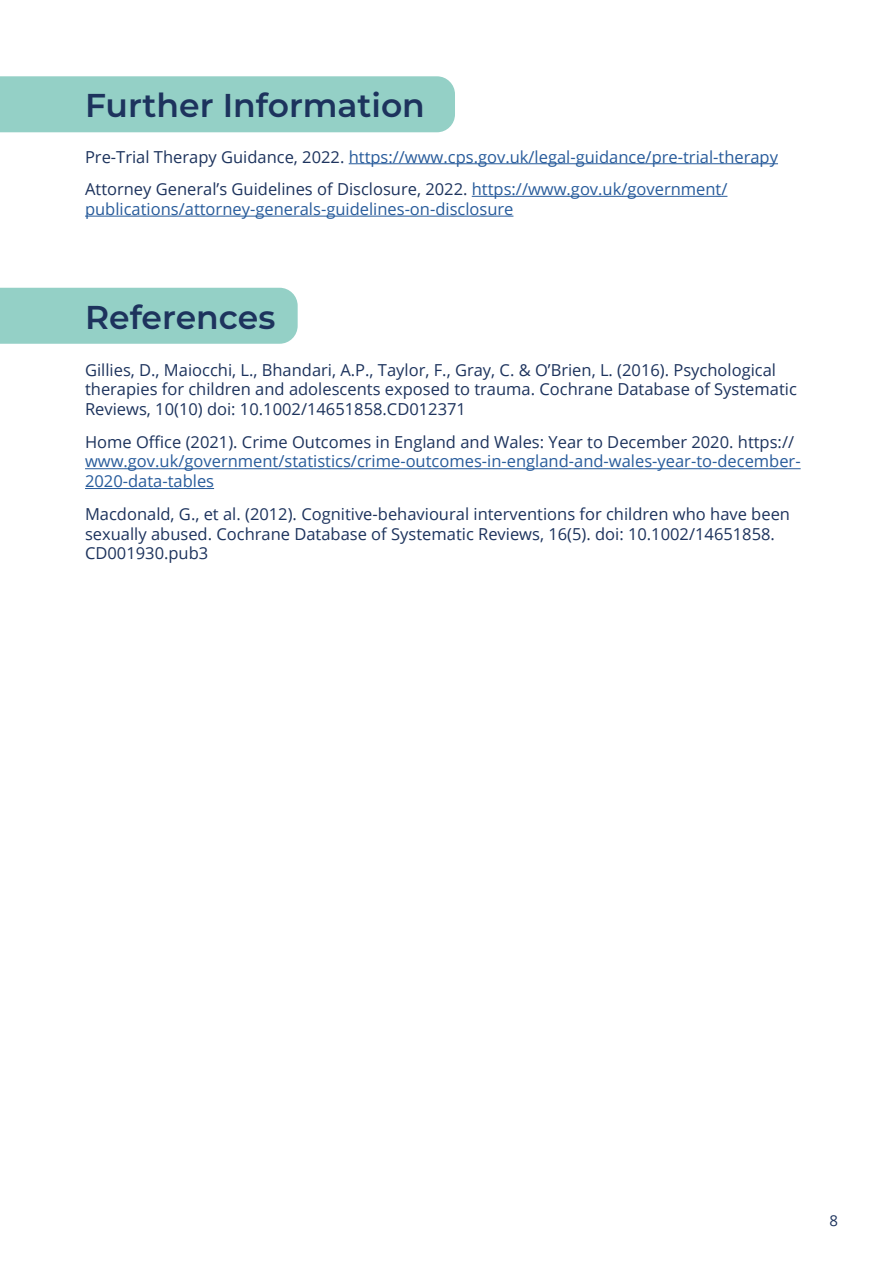
<style>
.page{position:relative;width:893px;height:1263px;background:#fff}
.page>*{position:absolute;margin:0;border:0;box-sizing:border-box;transform-origin:0 0}
.t1{font:600 33px "Montserrat";color:#1d335d}
.t2{font:16.5px/19.8px "Open Sans";color:#1d335d}
.t3{font:16.5px/32.5px "Open Sans";color:#275b9b}
.t4{font:15px "Open Sans";color:#1d335d}
.s1{color:#1d335d}
</style>
<div class="page">
<div style="left:0;top:76px;width:455px;height:56px;background:#94d0c6"></div>
<div style="left:0;top:288px;width:298px;height:56px;background:#94d0c6"></div>
<hr style="left:349px;top:163px;width:429px;height:1px;background:#275b9b">
<hr style="left:472px;top:196px;width:255px;height:1px;background:#275b9b">
<hr style="left:85px;top:216px;width:428px;height:1px;background:#275b9b">
<hr style="left:85px;top:468px;width:716px;height:1px;background:#275b9b">
<hr style="left:85px;top:488px;width:129px;height:1px;background:#275b9b">
<h1 class="t1" style="left:85px;top:82px;width:341px">Further Information</h1>
<p class="t3" style="left:85px;top:140px;width:694px"><span class="s1">Pre-Trial Therapy Guidance, 2022.</span> https://www.cps.gov.uk/legal-guidance/pre-trial-therapy<br><span class="s1">Attorney General’s Guidelines of Disclosure, 2022.</span> https://www.gov.uk/government/</p>
<p class="t3" style="left:85px;top:192px;width:430px">publications/attorney-generals-guidelines-on-disclosure</p>
<h1 class="t1" style="left:85px;top:294px;width:192px">References</h1>
<p class="t2" style="left:85px;top:359px;width:713px">Gillies, D., Maiocchi, L., Bhandari, A.P., Taylor, F., Gray, C. &amp; O’Brien, L. (2016). Psychological therapies for children and adolescents exposed to trauma. Cochrane Database of Systematic<br>Reviews, 10(10) doi: 10.1002/14651858.CD012371</p>
<p class="t2" style="left:85px;top:431px;width:711px">Home Office (2021). Crime Outcomes in England and Wales: Year to December 2020. https://</p>
<p class="t3" style="left:85px;top:451px;width:717px;line-height:19.8px">www.gov.uk/government/statistics/crime-outcomes-in-england-and-wales-year-to-december-<br>2020-data-tables</p>
<p class="t2" style="left:85px;top:503px;width:706px">Macdonald, G., et al. (2012). Cognitive-behavioural interventions for children who have been sexually abused. Cochrane Database of Systematic Reviews, 16(5). doi: 10.1002/14651858.<br>CD001930.pub3</p>
<p class="t4" style="left:829px;top:1210px;width:10px">8</p>
</div>
